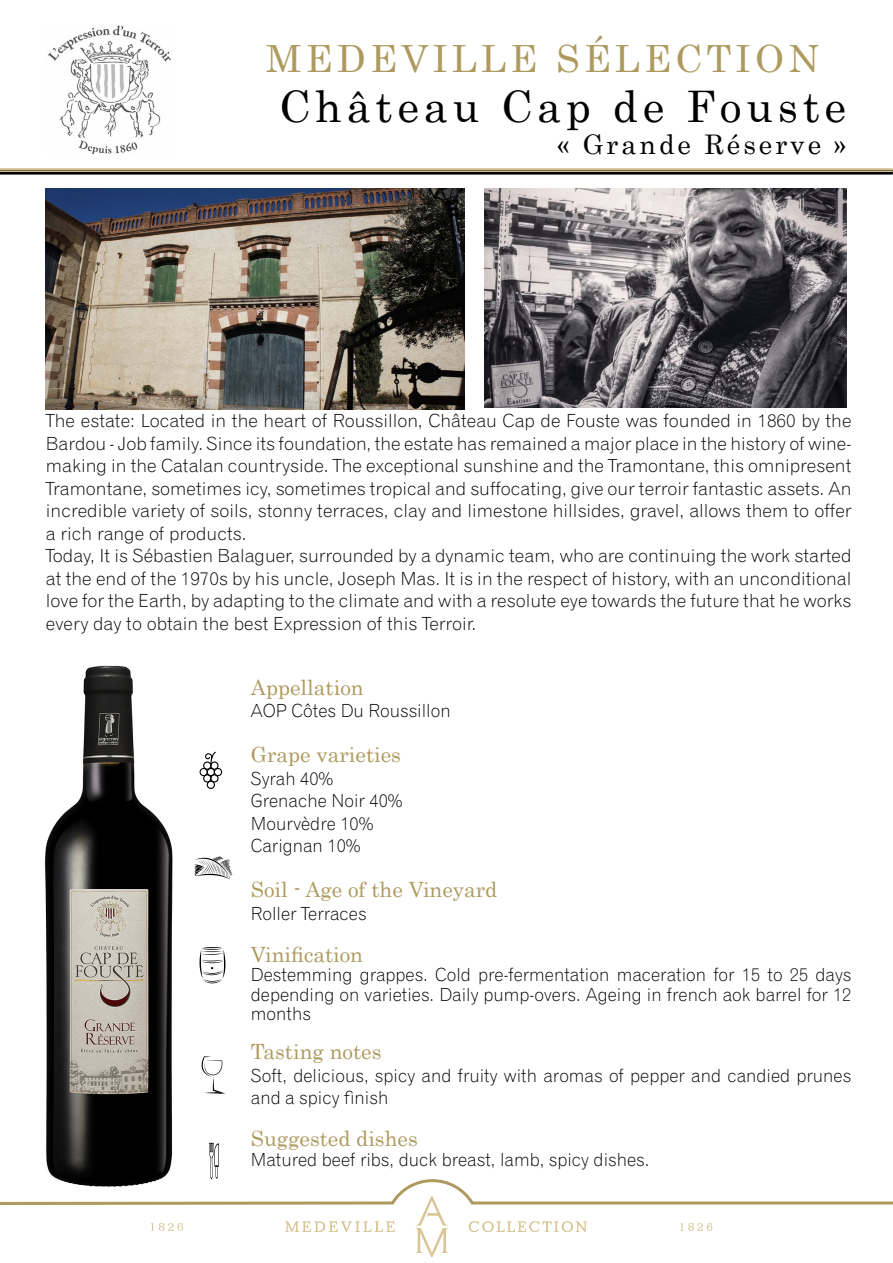
<style>
.page{position:relative;width:893px;height:1263px;background:#fff}
.page>*{position:absolute;margin:0;border:0;box-sizing:border-box;transform-origin:0 0}
.t1{font:43.5px "Century";letter-spacing:.11em;color:#000}
.t2{font:37.5px "Century";letter-spacing:.11em;color:#ae9a5f}
.t3{font:27px "Century";letter-spacing:.11em;color:#000}
.t4{font:21px "Century";color:#ae9a5f}
.t5{font:18px/22.5px "Gothic 720 BT Light B";color:#000;scale:1.04 1}
.t6{font:18px/22.5px "Gothic 720 BT Light B";color:#000}
</style>
<div class="page">
<img style="left:44px;top:665px;width:129px;height:478px">
<svg style="left:200px;top:752px;width:22px;height:37px"></svg>
<svg style="left:200px;top:947px;width:25px;height:36px"></svg>
<svg style="left:202px;top:1056px;width:22px;height:37px"></svg>
<svg style="left:0;top:1143px;width:893px;height:114px"></svg>
<hr style="left:0;top:170px;width:893px;height:4px;background:#000">
<hr style="left:0;top:170px;width:893px;height:2px;background:#d9c594">
<hr style="left:0;top:168px;width:893px;height:2px;background:#d9c594">
<img style="left:46px;top:189px;width:419px;height:220px">
<img style="left:485px;top:189px;width:361px;height:218px">
<img style="left:48px;top:26px;width:123px;height:127px">
<svg style="left:195px;top:856px;width:37px;height:24px"></svg>
<h2 class="t2" style="left:266px;top:27px;width:554px">MEDEVILLE SÉLECTION</h2>
<h1 class="t1" style="left:279px;top:69px;width:569px">Château Cap de Fouste</h1>
<h3 class="t3" style="left:558px;top:122px;width:290px">« Grande Réserve »</h3>
<p class="t5" style="left:46px;top:409px;width:776px">The estate: Located in the heart of Roussillon, Château Cap de Fouste was founded in 1860 by the Bardou - Job family. Since its foundation, the estate has remained a major place in the history of wine&shy;making in the Catalan countryside. The exceptional sunshine and the Tramontane, this omnipresent Tramontane, sometimes icy, sometimes tropical and suffocating, give our terroir fantastic assets. An incredible variety of soils, stonny terraces, clay and limestone hillsides, gravel, allows them to offer a rich range of products.<br>Today, It is Sébastien Balaguer, surrounded by a dynamic team, who are continuing the work started at the end of the 1970s by his uncle, Joseph Mas. It is in the respect of history, with an unconditional love for the Earth, by adapting to the climate and with a resolute eye towards the future that he works every day to obtain the best Expression of this Terroir.</p>
<p class="t4" style="left:251px;top:670px;width:114px">Appellation</p>
<p class="t6" style="left:251px;top:699px;width:201px">AOP Côtes Du Roussillon</p>
<p class="t4" style="left:251px;top:737px;width:152px">Grape varieties</p>
<p class="t6" style="left:251px;top:767px;width:153px">Syrah 40%<br>Grenache Noir 40%<br>Mourvèdre 10%<br>Carignan 10%</p>
<p class="t4" style="left:251px;top:872px;width:248px">Soil - Age of the Vineyard</p>
<p class="t6" style="left:251px;top:902px;width:117px">Roller Terraces</p>
<p class="t4" style="left:251px;top:937px;width:114px">Vinification</p>
<p class="t6" style="left:251px;top:965px;width:602px;line-height:19.5px;text-align:justify">Destemming grappes. Cold pre-fermentation maceration for 15 to 25 days depending on varieties. Daily pump-overs. Ageing in french aok barrel for 12 months</p>
<p class="t4" style="left:251px;top:1034px;width:132px">Tasting notes</p>
<p class="t6" style="left:251px;top:1064px;width:602px">Soft, delicious, spicy and fruity with aromas of pepper and candied prunes and a spicy finish</p>
<p class="t4" style="left:251px;top:1121px;width:168px">Suggested dishes</p>
<p class="t6" style="left:251px;top:1148px;width:400px">Matured beef ribs, duck breast, lamb, spicy dishes.</p>
</div>
